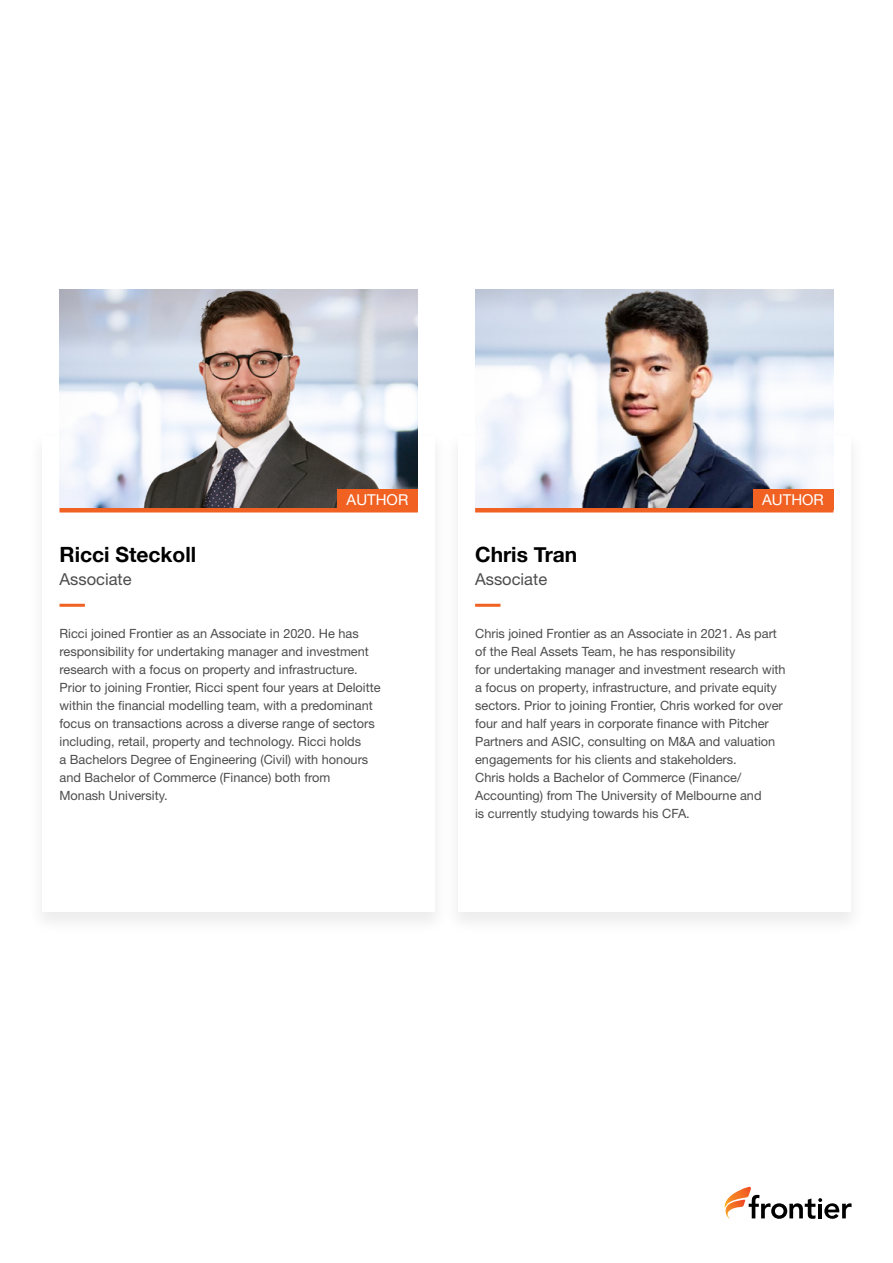
<style>
.page{position:relative;width:893px;height:1263px;background:#fff}
.page>*{position:absolute;margin:0;border:0;box-sizing:border-box;transform-origin:0 0}
.t1{font:700 21px "Helvetica Neue";color:#000}
.t2{font:16.5px "Helvetica Neue LT Std";color:#4d4d4d}
.t3{font:15px "Helvetica Neue LT Std";color:#fff}
.t4{font:12.75px/18px "Helvetica Neue LT Std";color:#4d4d4d}
</style>
<div class="page">
<div style="left:443px;top:429px;width:423px;height:506px;background:#fafafa"></div>
<div style="left:458px;top:436px;width:392px;height:475px;background:#fff"></div>
<div style="left:27px;top:429px;width:423px;height:506px;background:#fbfbfb"></div>
<div style="left:43px;top:436px;width:392px;height:475px;background:#fff"></div>
<img style="left:475px;top:289px;width:358px;height:219px">
<img style="left:60px;top:289px;width:358px;height:219px">
<hr style="left:475px;top:508px;width:358px;height:4px;background:#f16122">
<hr style="left:60px;top:508px;width:358px;height:4px;background:#f16122">
<div style="left:753px;top:489px;width:80px;height:21px;background:#f16122"></div>
<div style="left:337px;top:489px;width:81px;height:21px;background:#f16122"></div>
<hr style="left:475px;top:604px;width:25px;height:3px;background:#f16122">
<hr style="left:60px;top:604px;width:25px;height:3px;background:#f16122">
<svg style="left:724px;top:1187px;width:127px;height:32px"></svg>
<h1 class="t1" style="left:60px;top:538px;width:138px">Ricci Steckoll</h1>
<p class="t2" style="left:60px;top:569px;width:74px">Associate</p>
<p class="t3" style="left:347px;top:491px;width:63px">AUTHOR</p>
<p class="t3" style="left:762px;top:491px;width:63px">AUTHOR</p>
<h1 class="t1" style="left:475px;top:538px;width:104px">Chris Tran</h1>
<p class="t2" style="left:475px;top:569px;width:74px">Associate</p>
<p class="t4" style="left:60px;top:624px;width:323px">Ricci joined Frontier as an Associate in 2020. He has responsibility for undertaking manager and investment research with a focus on property and infrastructure.<br>Prior to joining Frontier, Ricci spent four years at Deloitte within the financial modelling team, with a predominant focus on transactions across a diverse range of sectors including, retail, property and technology. Ricci holds<br>a Bachelors Degree of Engineering (Civil) with honours and Bachelor of Commerce (Finance) both from<br>Monash University.</p>
<p class="t4" style="left:475px;top:624px;width:312px">Chris joined Frontier as an Associate in 2021. As part of the Real Assets Team, he has responsibility<br>for undertaking manager and investment research with a focus on property, infrastructure, and private equity sectors. Prior to joining Frontier, Chris worked for over four and half years in corporate finance with Pitcher Partners and ASIC, consulting on M&amp;A and valuation engagements for his clients and stakeholders.<br>Chris holds a Bachelor of Commerce (Finance/ Accounting) from The University of Melbourne and<br>is currently studying towards his CFA.</p>
</div>
